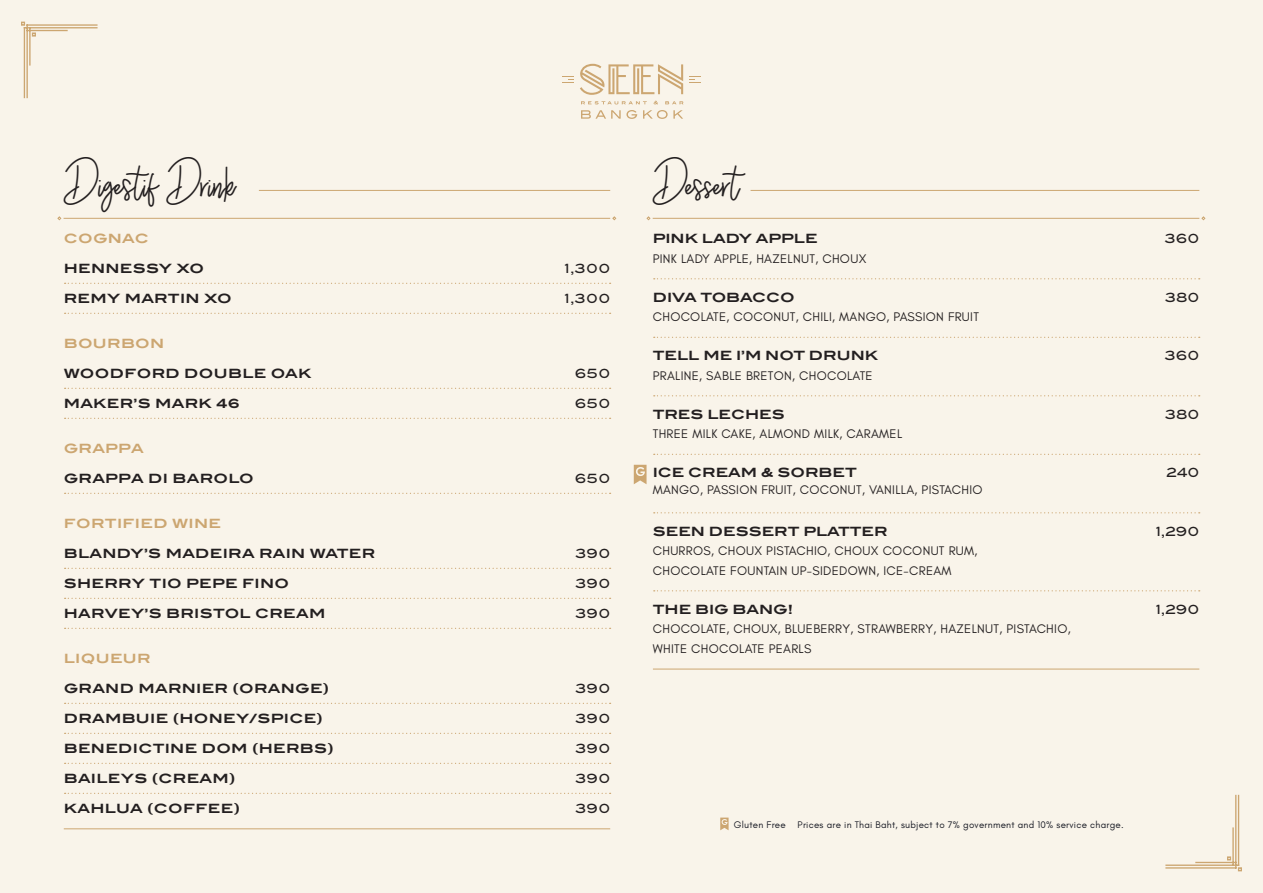
<style>
.page{position:relative;width:1263px;height:893px;background:#f9f4ea}
.page>*{position:absolute;margin:0;border:0;box-sizing:border-box;transform-origin:0 0}
.t1{font:39px "Ameliea Script";color:#231f20}
.t2{font:12.75px "Glacial Indifference";letter-spacing:.025em;color:#231f20}
.t3{font:700 12.75px "ITC Blair";letter-spacing:.025em;color:#231f20}
.t4{font:700 12.75px "ITC Blair";color:#231f20}
.t5{font:500 12.75px "ITC Blair";letter-spacing:.025em;color:#231f20}
.t6{font:700 12.75px "ITC Blair";letter-spacing:.025em;color:#cca671}
.t7{font:9.75px "Glacial Indifference";letter-spacing:.025em;color:#171923}
</style>
<div class="page">
<svg style="left:21px;top:22px;width:4px;height:4px"></svg>
<svg style="left:32px;top:33px;width:4px;height:4px"></svg>
<hr style="left:27px;top:24px;width:70px;height:2px;background:#cca671">
<hr style="left:26px;top:25px;width:2px;height:72px;background:#cca671">
<hr style="left:24px;top:27px;width:73px;height:1px;background:#cca671">
<hr style="left:24px;top:28px;width:1px;height:69px;background:#cca671">
<hr style="left:27px;top:30px;width:40px;height:1px;background:#cca671">
<hr style="left:29px;top:28px;width:2px;height:37px;background:#cca671">
<svg style="left:1238px;top:867px;width:4px;height:4px"></svg>
<svg style="left:1227px;top:856px;width:4px;height:4px"></svg>
<hr style="left:1166px;top:867px;width:70px;height:2px;background:#cca671">
<hr style="left:1235px;top:795px;width:1px;height:73px;background:#cca671">
<hr style="left:1166px;top:864px;width:72px;height:2px;background:#cca671">
<hr style="left:1238px;top:795px;width:1px;height:70px;background:#cca671">
<hr style="left:1196px;top:862px;width:40px;height:1px;background:#cca671">
<hr style="left:1232px;top:828px;width:2px;height:37px;background:#cca671">
<svg style="left:65px;top:283px;width:546px;height:1px"></svg>
<svg style="left:65px;top:313px;width:546px;height:1px"></svg>
<svg style="left:65px;top:388px;width:546px;height:1px"></svg>
<svg style="left:65px;top:418px;width:546px;height:1px"></svg>
<svg style="left:65px;top:493px;width:546px;height:1px"></svg>
<svg style="left:65px;top:568px;width:546px;height:1px"></svg>
<svg style="left:65px;top:598px;width:546px;height:1px"></svg>
<svg style="left:65px;top:628px;width:546px;height:1px"></svg>
<svg style="left:65px;top:703px;width:546px;height:1px"></svg>
<svg style="left:65px;top:733px;width:546px;height:1px"></svg>
<svg style="left:65px;top:763px;width:546px;height:1px"></svg>
<svg style="left:65px;top:793px;width:546px;height:1px"></svg>
<hr style="left:64px;top:828px;width:546px;height:1px;background:#cca671">
<hr style="left:259px;top:190px;width:351px;height:1px;background:#cca671">
<svg style="left:57px;top:216px;width:5px;height:5px"></svg>
<hr style="left:64px;top:218px;width:546px;height:1px;background:#cca671">
<svg style="left:612px;top:216px;width:5px;height:5px"></svg>
<svg style="left:580px;top:64px;width:103px;height:40px"></svg>
<svg style="left:689px;top:76px;width:11px;height:7px"></svg>
<svg style="left:563px;top:76px;width:11px;height:7px"></svg>
<svg style="left:581px;top:110px;width:56px;height:9px"></svg>
<svg style="left:643px;top:110px;width:40px;height:9px"></svg>
<svg style="left:654px;top:278px;width:546px;height:1px"></svg>
<svg style="left:654px;top:337px;width:546px;height:1px"></svg>
<svg style="left:654px;top:395px;width:546px;height:1px"></svg>
<svg style="left:654px;top:454px;width:546px;height:1px"></svg>
<svg style="left:654px;top:512px;width:546px;height:1px"></svg>
<svg style="left:654px;top:590px;width:546px;height:1px"></svg>
<hr style="left:653px;top:669px;width:546px;height:1px;background:#cca671">
<hr style="left:750px;top:190px;width:449px;height:1px;background:#cca671">
<svg style="left:646px;top:216px;width:5px;height:5px"></svg>
<hr style="left:653px;top:218px;width:546px;height:1px;background:#cca671">
<svg style="left:1201px;top:216px;width:5px;height:5px"></svg>
<svg style="left:720px;top:818px;width:8px;height:12px"></svg>
<svg style="left:634px;top:465px;width:12px;height:19px"></svg>
<p class="t1" style="left:64px;top:160px;width:173px">Digestif Drink</p>
<p class="t6" style="left:64px;top:231px;width:86px">COGNAC</p>
<p class="t3" style="left:64px;top:261px;width:142px">HENNESSY XO</p>
<p class="t5" style="left:565px;top:261px;width:47px">1,300</p>
<p class="t3" style="left:64px;top:291px;width:170px">REMY MARTIN XO</p>
<p class="t5" style="left:565px;top:291px;width:47px">1,300</p>
<p class="t6" style="left:64px;top:336px;width:102px">BOURBON</p>
<p class="t3" style="left:64px;top:366px;width:249px">WOODFORD DOUBLE OAK</p>
<p class="t5" style="left:575px;top:366px;width:37px">650</p>
<p class="t3" style="left:64px;top:396px;width:177px">MAKER’S MARK 46</p>
<p class="t5" style="left:575px;top:396px;width:37px">650</p>
<p class="t6" style="left:64px;top:441px;width:82px">GRAPPA</p>
<p class="t3" style="left:64px;top:471px;width:191px">GRAPPA DI BAROLO</p>
<p class="t5" style="left:575px;top:471px;width:37px">650</p>
<p class="t6" style="left:64px;top:516px;width:159px">FORTIFIED WINE</p>
<p class="t3" style="left:64px;top:546px;width:313px">BLANDY’S MADEIRA RAIN WATER</p>
<p class="t5" style="left:575px;top:546px;width:36px">390</p>
<p class="t3" style="left:64px;top:576px;width:227px">SHERRY TIO PEPE FINO</p>
<p class="t5" style="left:575px;top:576px;width:36px">390</p>
<p class="t3" style="left:64px;top:606px;width:263px">HARVEY’S BRISTOL CREAM</p>
<p class="t5" style="left:575px;top:606px;width:36px">390</p>
<p class="t6" style="left:64px;top:651px;width:88px">LIQUEUR</p>
<p class="t3" style="left:64px;top:681px;width:267px">GRAND MARNIER (ORANGE)</p>
<p class="t5" style="left:575px;top:681px;width:36px">390</p>
<p class="t3" style="left:64px;top:711px;width:261px">DRAMBUIE (HONEY/SPICE)</p>
<p class="t5" style="left:575px;top:711px;width:36px">390</p>
<p class="t3" style="left:64px;top:741px;width:272px">BENEDICTINE DOM (HERBS)</p>
<p class="t5" style="left:575px;top:741px;width:36px">390</p>
<p class="t3" style="left:64px;top:771px;width:173px">BAILEYS (CREAM)</p>
<p class="t5" style="left:575px;top:771px;width:36px">390</p>
<p class="t3" style="left:64px;top:801px;width:178px">KAHLUA (COFFEE)</p>
<p class="t5" style="left:575px;top:801px;width:36px">390</p>
<p class="t1" style="left:653px;top:160px;width:88px">Dessert</p>
<p class="t4" style="left:653px;top:231px;width:166px">PINK LADY APPLE</p>
<p class="t5" style="left:1165px;top:231px;width:36px">360</p>
<p class="t2" style="left:653px;top:251px;width:215px">PINK LADY APPLE, HAZELNUT, CHOUX</p>
<p class="t4" style="left:653px;top:289px;width:144px">DIVA TOBACCO</p>
<p class="t5" style="left:1165px;top:290px;width:36px">380</p>
<p class="t2" style="left:653px;top:310px;width:328px">CHOCOLATE, COCONUT, CHILI, MANGO, PASSION FRUIT</p>
<p class="t4" style="left:653px;top:348px;width:227px">TELL ME I’M NOT DRUNK</p>
<p class="t5" style="left:1165px;top:348px;width:36px">360</p>
<p class="t2" style="left:653px;top:368px;width:221px">PRALINE, SABLE BRETON, CHOCOLATE</p>
<p class="t4" style="left:653px;top:406px;width:134px">TRES LECHES</p>
<p class="t5" style="left:1165px;top:407px;width:36px">380</p>
<p class="t2" style="left:653px;top:427px;width:251px">THREE MILK CAKE, ALMOND MILK, CARAMEL</p>
<p class="t4" style="left:653px;top:465px;width:206px">ICE CREAM &amp; SORBET</p>
<p class="t5" style="left:1166px;top:465px;width:34px">240</p>
<p class="t2" style="left:653px;top:482px;width:331px">MANGO, PASSION FRUIT, COCONUT, VANILLA, PISTACHIO</p>
<p class="t4" style="left:653px;top:523px;width:236px">SEEN DESSERT PLATTER</p>
<p class="t5" style="left:1156px;top:524px;width:45px">1,290</p>
<p class="t2" style="left:653px;top:544px;width:326px">CHURROS, CHOUX PISTACHIO, CHOUX COCONUT RUM,</p>
<p class="t2" style="left:653px;top:563px;width:300px">CHOCOLATE FOUNTAIN UP-SIDEDOWN, ICE-CREAM</p>
<p class="t4" style="left:653px;top:601px;width:142px">THE BIG BANG!</p>
<p class="t5" style="left:1156px;top:602px;width:45px">1,290</p>
<p class="t2" style="left:653px;top:622px;width:419px">CHOCOLATE, CHOUX, BLUEBERRY, STRAWBERRY, HAZELNUT, PISTACHIO,</p>
<p class="t2" style="left:653px;top:641px;width:160px">WHITE CHOCOLATE PEARLS</p>
<p class="t7" style="left:734px;top:819px;width:391px">Gluten Free Prices are in Thai Baht, subject to 7% government and 10% service charge.</p>
</div>
